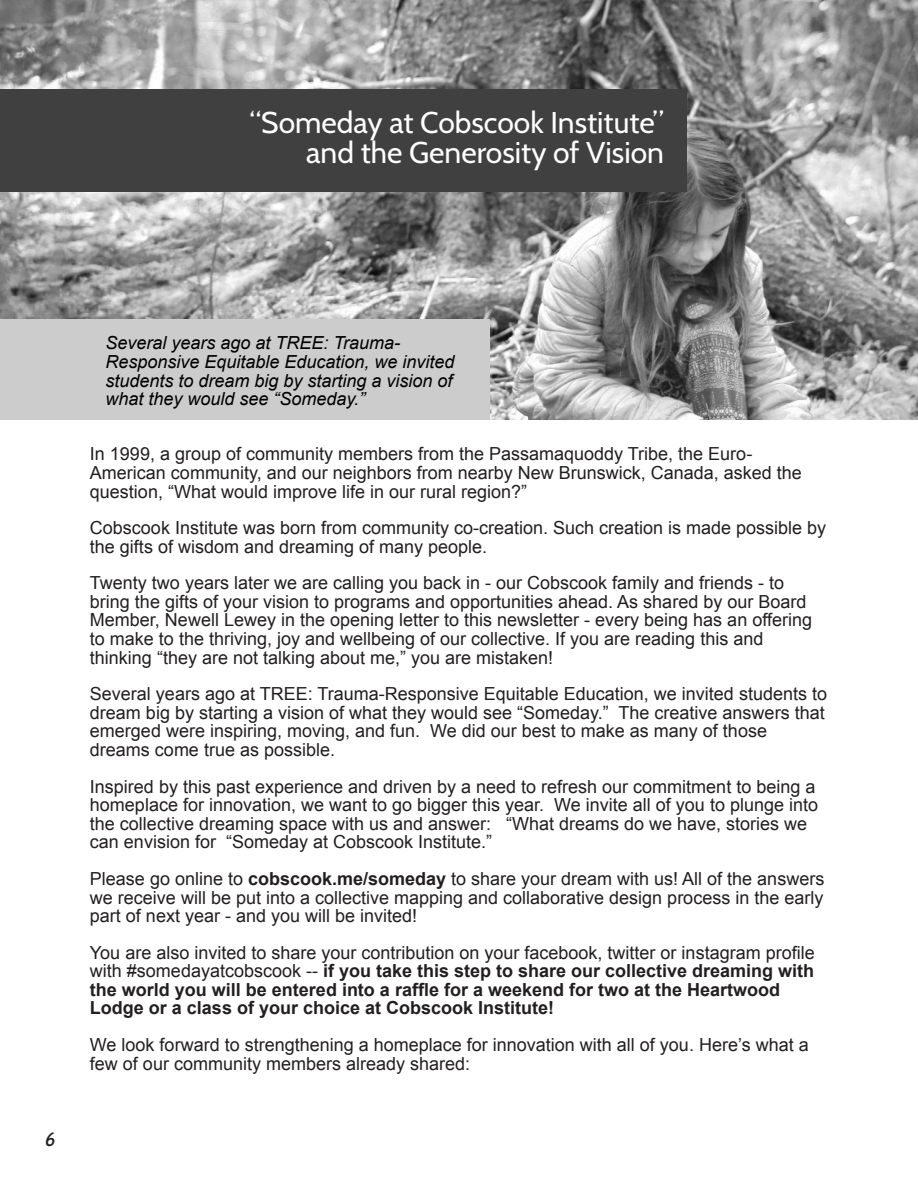
<style>
.page{position:relative;width:918px;height:1188px;background:#fff}
.page>*{position:absolute;margin:0;border:0;box-sizing:border-box;transform-origin:0 0}
.t1{font:30px/30px "Cabin";color:#fff;text-align:right}
.t2{font:italic 500 19.5px "Cabin";color:#231f20}
.t3{font:18px/18.6px "Arial";color:#231f20}
.t4{font:700 18px/18.6px "Arial";color:#231f20}
.t5{font:italic 18px/18.6px "Arial";color:#000}
.s1{font-weight:700}
.s2{font-weight:400}
</style>
<div class="page">
<img style="left:0;top:0;width:918px;height:420px">
<div style="left:0;top:90px;width:687px;height:102px;background:#404040"></div>
<hr style="left:917px;top:67px;width:1px;height:63px;background:#404040">
<div style="left:0;top:319px;width:490px;height:101px;background:#ccc"></div>
<h1 class="t1" style="left:249px;top:107px;width:416px">“Someday at Cobscook Institute” and the Generosity of Vision</h1>
<p class="t2" style="left:45px;top:1127px;width:12px">6</p>
<p class="t5" style="left:105px;top:335px;width:351px">Several years ago at TREE: Trauma-Responsive Equitable Education, we invited students to dream big by starting a vision of what they would see “Someday.”</p>
<p class="t3" style="left:90px;top:446px;width:714px">In 1999, a group of community members from the Passamaquoddy Tribe, the Euro-<br>American community, and our neighbors from nearby New Brunswick, Canada, asked the question, “What would improve life in our rural region?”</p>
<p class="t3" style="left:90px;top:520px;width:738px">Cobscook Institute was born from community co-creation. Such creation is made possible by the gifts of wisdom and dreaming of many people.</p>
<p class="t3" style="left:90px;top:575px;width:724px">Twenty two years later we are calling you back in - our Cobscook family and friends - to bring the gifts of your vision to programs and opportunities ahead. As shared by our Board Member, Newell Lewey in the opening letter to this newsletter - every being has an offering to make to the thriving, joy and wellbeing of our collective. If you are reading this and thinking “they are not talking about me,” you are mistaken!</p>
<p class="t3" style="left:90px;top:686px;width:739px">Several years ago at TREE: Trauma-Responsive Equitable Education, we invited students to dream big by starting a vision of what they would see “Someday.” The creative answers that emerged were inspiring, moving, and fun. We did our best to make as many of those dreams come true as possible.</p>
<p class="t3" style="left:90px;top:779px;width:730px">Inspired by this past experience and driven by a need to refresh our commitment to being a homeplace for innovation, we want to go bigger this year. We invite all of you to plunge into the collective dreaming space with us and answer: “What dreams do we have, stories we can envision for “Someday at Cobscook Institute.”</p>
<p class="t3" style="left:90px;top:871px;width:736px;text-align:justify">Please go online to <span class="s1">cobscook.me/someday</span> to share your dream with us! All of the answers we receive will be put into a collective mapping and collaborative design process in the early part of next year - and you will be invited!</p>
<p class="t4" style="left:90px;top:945px;width:726px"><span class="s2">You are also invited to share your contribution on your facebook, twitter or instagram profile with #somedayatcobscook --</span> if you take this step to share our collective dreaming with the world you will be entered into a raffle for a weekend for two at the Heartwood Lodge or a class of your choice at Cobscook Institute!</p>
<p class="t3" style="left:90px;top:1037px;width:720px">We look forward to strengthening a homeplace for innovation with all of you. Here’s what a few of our community members already shared:</p>
</div>
